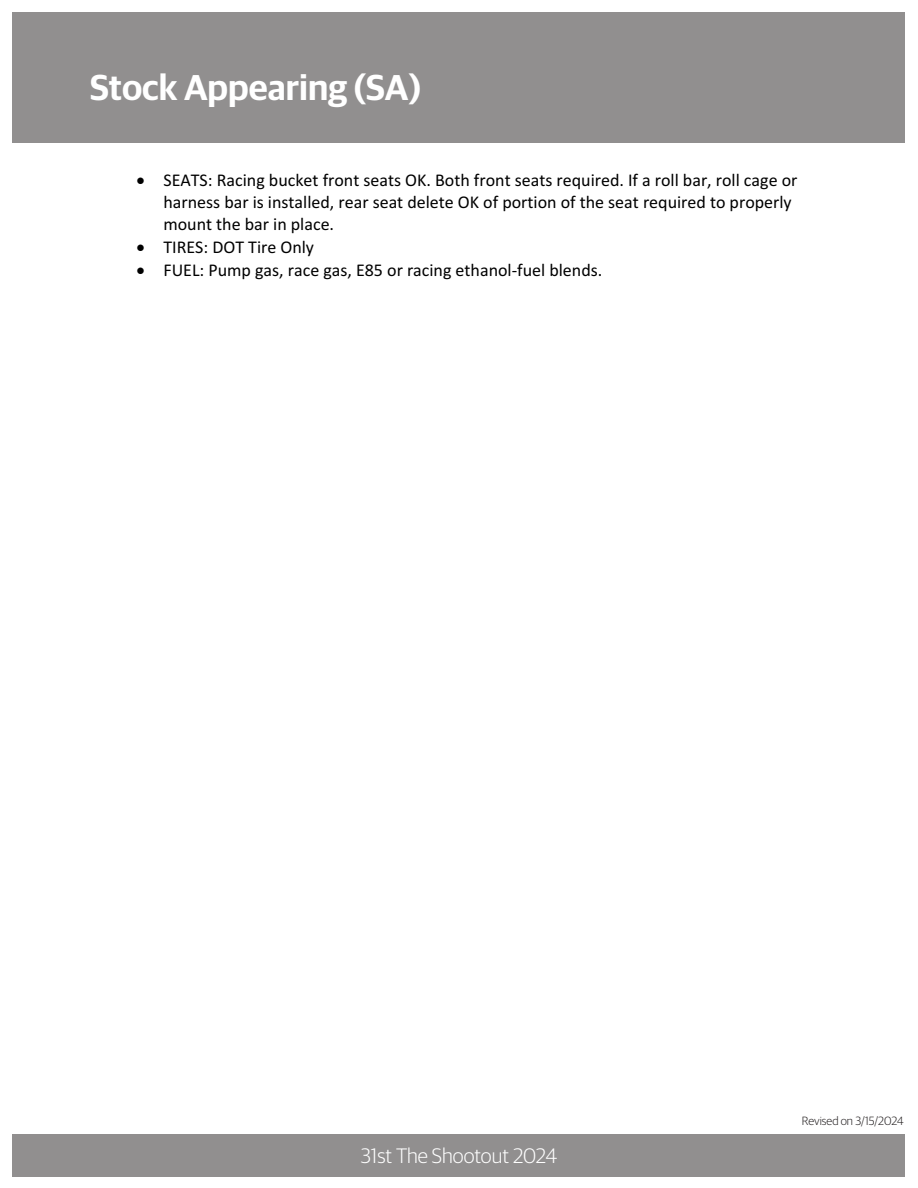
<style>
.page{position:relative;width:918px;height:1188px;background:#fff}
.page>*{position:absolute;margin:0;border:0;box-sizing:border-box;transform-origin:0 0}
.t1{font:600 36px "Guardian Sans";color:#fff}
.t2{font:300 21px "Guardian Sans";letter-spacing:-.005em;color:#fff}
.t3{font:18px/22.2px "Calibri";color:#000}
.t4{font:300 12px "Guardian Sans";color:#231f20}
</style>
<div class="page">
<div style="left:13px;top:13px;width:892px;height:130px;background:#918f8f"></div>
<div style="left:13px;top:1134px;width:892px;height:43px;background:#918f8f"></div>
<p class="t1" style="left:90px;top:61px;width:333px">Stock Appearing (SA)</p>
<p class="t3" style="left:163px;top:168px;width:636px;text-indent:-27px">• SEATS: Racing bucket front seats OK. Both front seats required. If a roll bar, roll cage or harness bar is installed, rear seat delete OK of portion of the seat required to properly mount the bar in place.</p>
<p class="t3" style="left:136px;top:235px;width:179px">• TIRES: DOT Tire Only</p>
<p class="t3" style="left:136px;top:258px;width:467px">• FUEL: Pump gas, race gas, E85 or racing ethanol-fuel blends.</p>
<p class="t2" style="left:361px;top:1142px;width:198px">31st The Shootout 2024</p>
<p class="t4" style="left:802px;top:1113px;width:103px">Revised on 3/15/2024</p>
</div>
